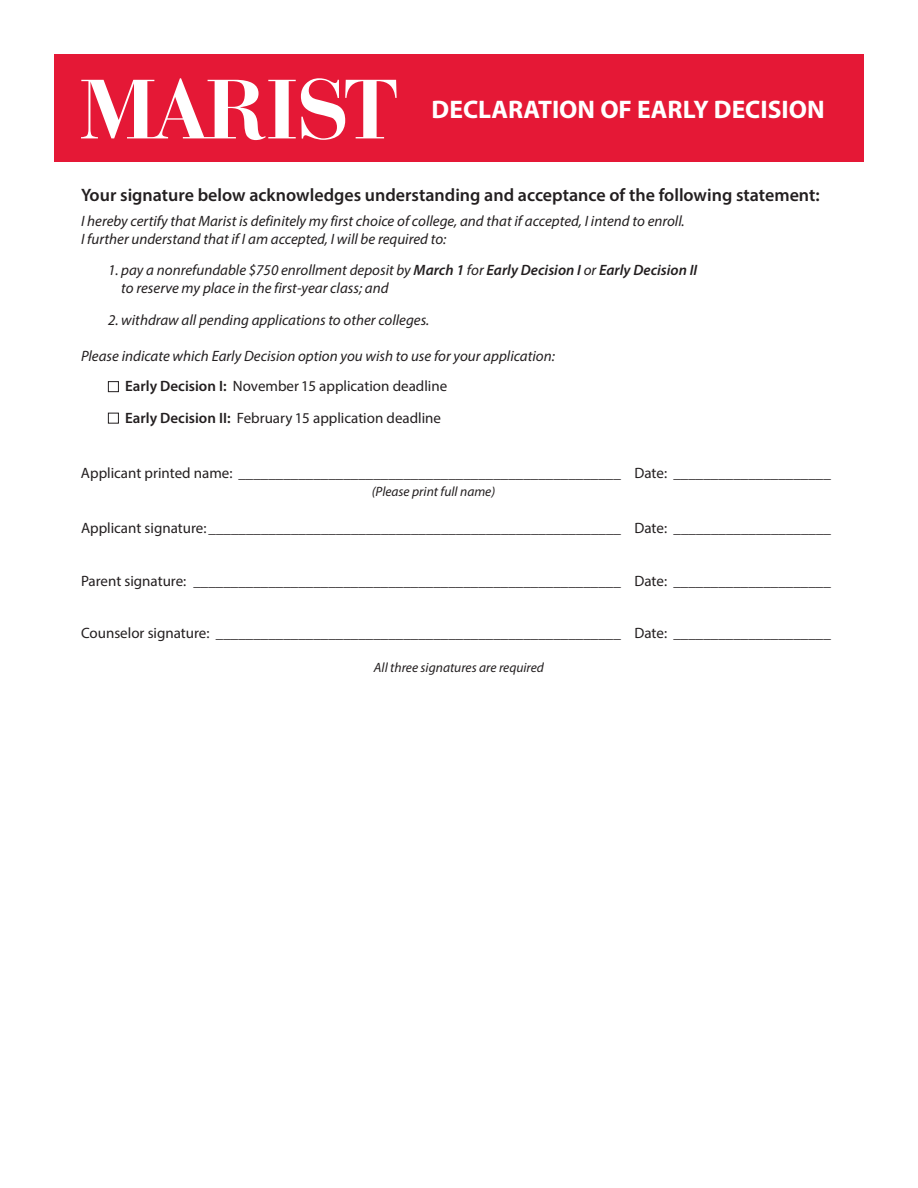
<style>
.page{position:relative;width:918px;height:1188px;background:#fff}
.page>*{position:absolute;margin:0;border:0;box-sizing:border-box;transform-origin:0 0}
.t1{font:700 25.5px "Myriad Pro";color:#fff}
.t2{font:600 18px "Myriad Pro";color:#231f20}
.t3{font:italic 15px/18px "Myriad Pro";color:#231f20}
.t4{font:15px "Myriad Pro";color:#231f20}
.t5{font:italic 13.5px "Myriad Pro";color:#231f20}
.s1{font-weight:600}
.s2{font-weight:600;font-style:normal}
.s3{font-style:normal}
</style>
<div class="page">
<div style="left:54px;top:54px;width:810px;height:108px;background:#e51836"></div>
<svg style="left:81px;top:78px;width:316px;height:62px"></svg>
<div style="left:108px;top:381px;width:11px;height:11px;border:1px solid #231f20"></div>
<div style="left:108px;top:413px;width:11px;height:11px;border:1px solid #231f20"></div>
<h1 class="t1" style="left:432px;top:93px;width:395px">DECLARATION OF EARLY DECISION</h1>
<p class="t2" style="left:81px;top:183px;width:740px">Your signature below acknowledges understanding and acceptance of the following statement:</p>
<p class="t3" style="left:81px;top:211px;width:605px">I hereby certify that Marist is definitely my first choice of college, and that if accepted, I intend to enroll.<br>I further understand that if I am accepted, I will be required to:</p>
<p class="t3" style="left:121px;top:261px;width:578px;text-indent:-13px">1. pay a nonrefundable $750 enrollment deposit by <span class="s1">March 1</span> for <span class="s1">Early Decision I</span> or <span class="s1">Early Decision II </span>to reserve my place in the first-year class; and</p>
<p class="t3" style="left:108px;top:310px;width:323px">2. withdraw all pending applications to other colleges.</p>
<p class="t3" style="left:125px;top:340px;width:431px;line-height:31.2px;text-indent:-44px">Please indicate which Early Decision option you wish to use for your application:<br><span class="s2">Early Decision I:</span> <span class="s3">November 15 application deadline<br></span><span class="s2">Early Decision II:</span> <span class="s3">February 15 application deadline</span></p>
<p class="t4" style="left:81px;top:463px;width:751px">Applicant printed name: ___________________________________________________ Date: _____________________</p>
<p class="t5" style="left:372px;top:483px;width:125px">(Please print full name)</p>
<p class="t4" style="left:81px;top:519px;width:751px">Applicant signature: _______________________________________________________ Date: _____________________</p>
<p class="t4" style="left:81px;top:571px;width:751px">Parent signature: _________________________________________________________ Date: _____________________</p>
<p class="t4" style="left:81px;top:624px;width:751px">Counselor signature: ______________________________________________________ Date: _____________________</p>
<p class="t5" style="left:374px;top:659px;width:172px">All three signatures are required</p>
</div>
